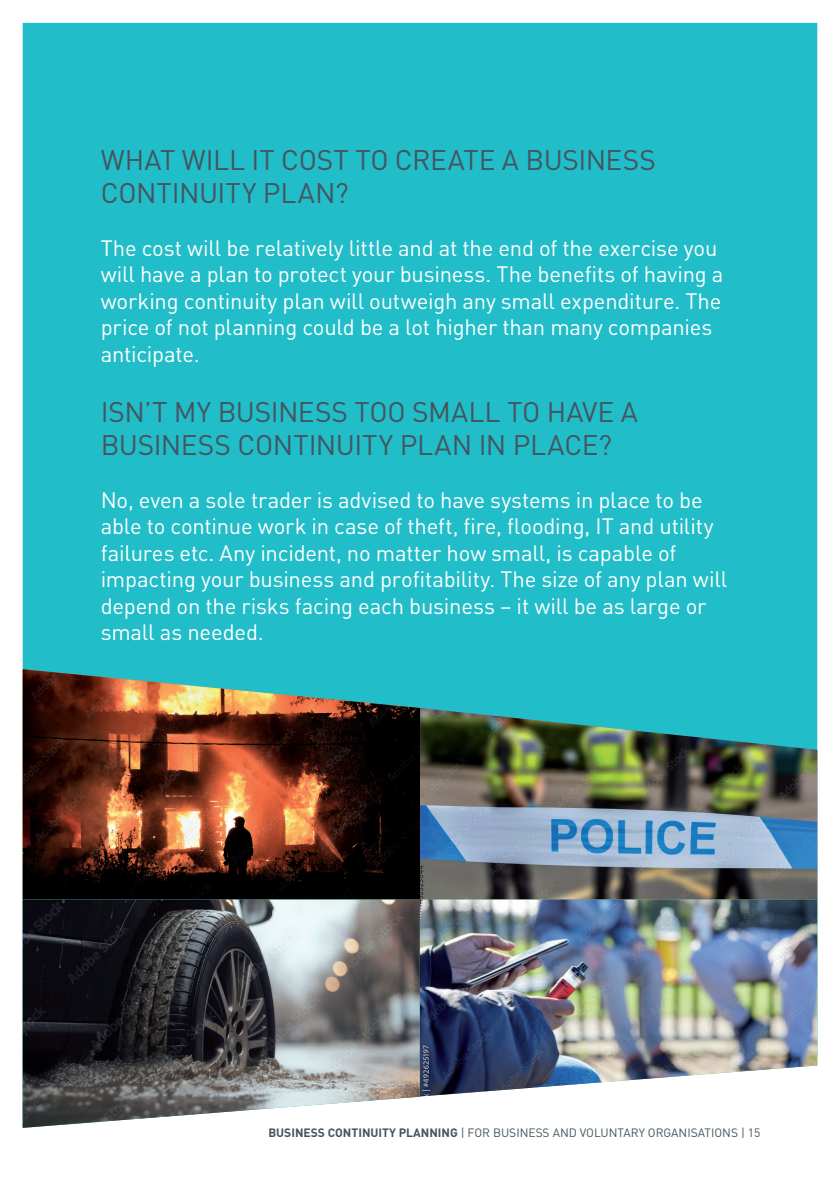
<style>
.page{position:relative;width:840px;height:1191px;background:#fff}
.page>*{position:absolute;margin:0;border:0;box-sizing:border-box;transform-origin:0 0}
.t1{font:28px/33.6px "DIN";letter-spacing:-.01em;color:#45555f}
.t2{font:22px/26.4px "DIN";letter-spacing:-.01em;color:#fff}
.t3{font:12px "DIN";color:#45555f}
.s1{font-weight:700}
</style>
<div class="page">
<div style="left:23px;top:23px;width:793px;height:1074px;background:#21bdc9"></div>
<img style="left:420px;top:708px;width:396px;height:191px">
<img style="left:23px;top:669px;width:397px;height:428px">
<svg style="left:23px;top:899px;width:396px;height:228px;background:#606063"></svg>
<img style="left:419px;top:899px;width:397px;height:197px">
<p class="t1" style="left:101px;top:142px;width:556px">WHAT WILL IT COST TO CREATE A BUSINESS<br>CONTINUITY PLAN?</p>
<p class="t2" style="left:101px;top:234px;width:624px">The cost will be relatively little and at the end of the exercise you will have a plan to protect your business. The benefits of having a working continuity plan will outweigh any small expenditure. The price of not planning could be a lot higher than many companies anticipate.</p>
<p class="t1" style="left:101px;top:394px;width:538px">ISN’T MY BUSINESS TOO SMALL TO HAVE A<br>BUSINESS CONTINUITY PLAN IN PLACE?</p>
<p class="t2" style="left:101px;top:486px;width:627px">No, even a sole trader is advised to have systems in place to be able to continue work in case of theft, fire, flooding, IT and utility failures etc. Any incident, no matter how small, is capable of impacting your business and profitability. The size of any plan will depend on the risks facing each business – it will be as large or small as needed.</p>
<p class="t3" style="left:268px;top:1125px;width:493px"><span class="s1">BUSINESS CONTINUITY PLANNING</span> | FOR BUSINESS AND VOLUNTARY ORGANISATIONS | 15</p>
</div>
